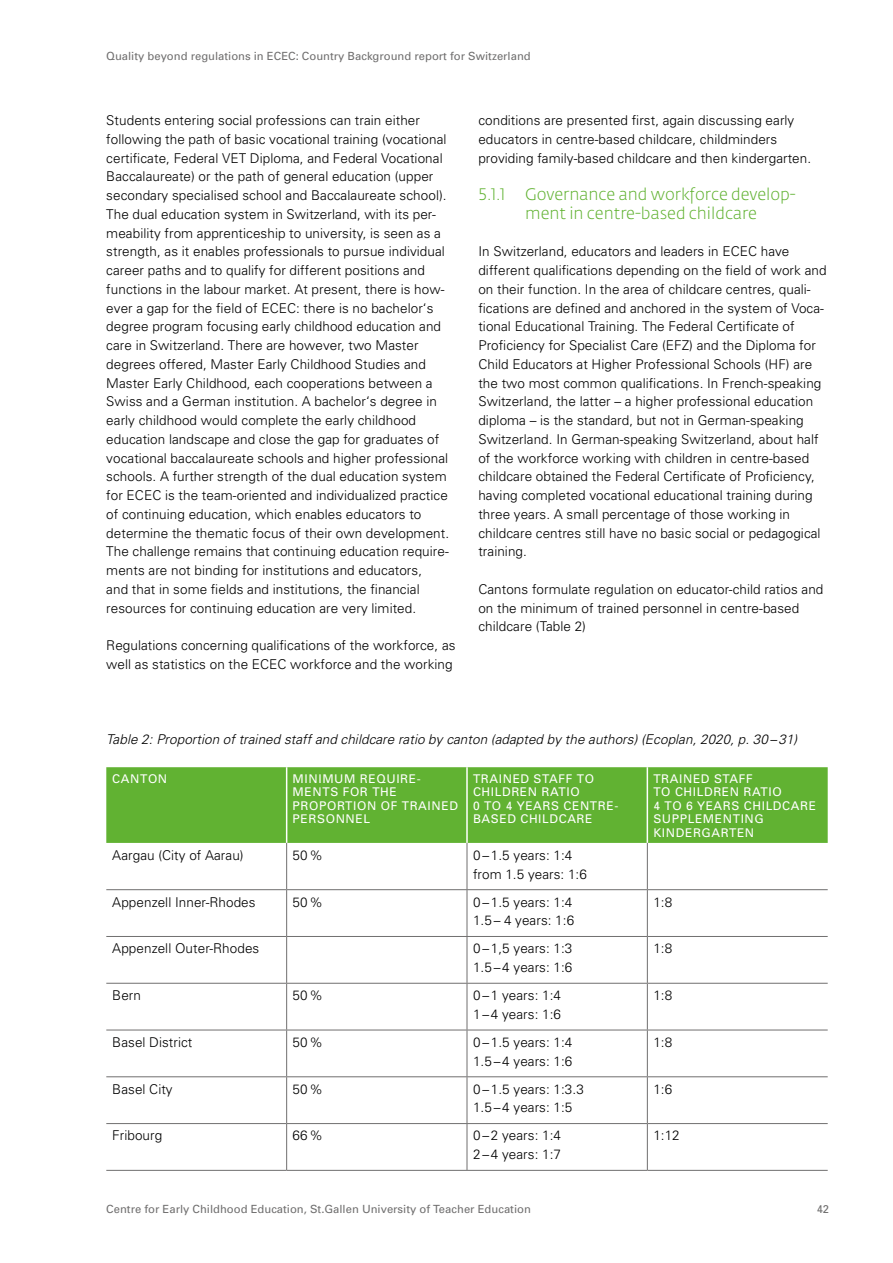
<style>
.page{position:relative;width:893px;height:1263px;background:#fff}
.page>*{position:absolute;margin:0;border:0;box-sizing:border-box;transform-origin:0 0}
._02_Headline{font:300 16.5px/18.8px "Fedra Sans Std";color:#61b232;text-align:center}
._03_Text{font:300 13.5px/18.8px "Univers";letter-spacing:.005em;color:#000}
._03_Text-2{font:italic 300 13.5px "Univers";letter-spacing:.005em;color:#000}
._03_Text-3{font:12px/13.5px "Univers";letter-spacing:.05em;color:#fff}
.t1{font:11.25px "Univers";color:#706f6f}
</style>
<div class="page">
<div style="left:106px;top:767px;width:722px;height:76px;background:#61b232"></div>
<hr style="left:286px;top:767px;width:1px;height:76px;background:#fff">
<hr style="left:466px;top:767px;width:2px;height:76px;background:#fff">
<hr style="left:647px;top:767px;width:1px;height:76px;background:#fff">
<hr style="left:286px;top:843px;width:1px;height:46px;background:#706f6f">
<hr style="left:467px;top:843px;width:1px;height:46px;background:#706f6f">
<hr style="left:647px;top:843px;width:1px;height:46px;background:#706f6f">
<hr style="left:647px;top:890px;width:1px;height:46px;background:#706f6f">
<hr style="left:647px;top:937px;width:1px;height:46px;background:#706f6f">
<hr style="left:647px;top:983px;width:1px;height:47px;background:#706f6f">
<hr style="left:647px;top:1030px;width:1px;height:46px;background:#706f6f">
<hr style="left:647px;top:1077px;width:1px;height:46px;background:#706f6f">
<hr style="left:647px;top:1124px;width:1px;height:46px;background:#706f6f">
<hr style="left:467px;top:890px;width:1px;height:46px;background:#706f6f">
<hr style="left:467px;top:937px;width:1px;height:46px;background:#706f6f">
<hr style="left:467px;top:983px;width:1px;height:47px;background:#706f6f">
<hr style="left:467px;top:1030px;width:1px;height:46px;background:#706f6f">
<hr style="left:467px;top:1077px;width:1px;height:46px;background:#706f6f">
<hr style="left:467px;top:1124px;width:1px;height:46px;background:#706f6f">
<hr style="left:286px;top:890px;width:1px;height:46px;background:#706f6f">
<hr style="left:286px;top:937px;width:1px;height:46px;background:#706f6f">
<hr style="left:286px;top:983px;width:1px;height:47px;background:#706f6f">
<hr style="left:286px;top:1030px;width:1px;height:46px;background:#706f6f">
<hr style="left:286px;top:1077px;width:1px;height:46px;background:#706f6f">
<hr style="left:286px;top:1124px;width:1px;height:46px;background:#706f6f">
<hr style="left:106px;top:936px;width:181px;height:1px;background:#706f6f">
<hr style="left:287px;top:936px;width:180px;height:1px;background:#706f6f">
<hr style="left:467px;top:936px;width:180px;height:1px;background:#706f6f">
<hr style="left:647px;top:936px;width:181px;height:1px;background:#706f6f">
<hr style="left:106px;top:983px;width:181px;height:1px;background:#706f6f">
<hr style="left:287px;top:983px;width:180px;height:1px;background:#706f6f">
<hr style="left:467px;top:983px;width:180px;height:1px;background:#706f6f">
<hr style="left:647px;top:983px;width:181px;height:1px;background:#706f6f">
<hr style="left:106px;top:1030px;width:181px;height:1px;background:#706f6f">
<hr style="left:287px;top:1030px;width:180px;height:1px;background:#706f6f">
<hr style="left:467px;top:1030px;width:180px;height:1px;background:#706f6f">
<hr style="left:647px;top:1030px;width:181px;height:1px;background:#706f6f">
<hr style="left:106px;top:1076px;width:181px;height:1px;background:#706f6f">
<hr style="left:287px;top:1076px;width:180px;height:1px;background:#706f6f">
<hr style="left:467px;top:1076px;width:180px;height:1px;background:#706f6f">
<hr style="left:647px;top:1076px;width:181px;height:1px;background:#706f6f">
<hr style="left:106px;top:1123px;width:181px;height:1px;background:#706f6f">
<hr style="left:287px;top:1123px;width:180px;height:1px;background:#706f6f">
<hr style="left:467px;top:1123px;width:180px;height:1px;background:#706f6f">
<hr style="left:647px;top:1123px;width:181px;height:1px;background:#706f6f">
<hr style="left:106px;top:1170px;width:181px;height:1px;background:#706f6f">
<hr style="left:287px;top:1170px;width:180px;height:1px;background:#706f6f">
<hr style="left:467px;top:1170px;width:180px;height:1px;background:#706f6f">
<hr style="left:647px;top:1170px;width:181px;height:1px;background:#706f6f">
<hr style="left:106px;top:889px;width:181px;height:1px;background:#706f6f">
<hr style="left:287px;top:889px;width:180px;height:1px;background:#706f6f">
<hr style="left:467px;top:889px;width:180px;height:1px;background:#706f6f">
<hr style="left:647px;top:889px;width:181px;height:1px;background:#706f6f">
<p class="t1" style="left:106px;top:49px;width:426px">Quality beyond regulations in ECEC: Country Background report for Switzerland</p>
<p class="_03_Text" style="left:106px;top:111px;width:344px">Students entering social professions can train either following the path of basic vocational training (vocational certificate, Federal VET Diploma, and Federal Vocational Baccalaureate) or the path of general education (upper secondary specialised school and Baccalaureate school).<br>The dual education system in Switzerland, with its per&shy;meability from apprenticeship to university, is seen as a strength, as it enables professionals to pursue individual career paths and to qualify for different positions and functions in the labour market. At present, there is how&shy;ever a gap for the field of ECEC: there is no bachelor‘s degree program focusing early childhood education and care in Switzerland. There are however, two Master degrees offered, Master Early Childhood Studies and Master Early Childhood, each cooperations between a Swiss and a German institution. A bachelor‘s degree in early childhood would complete the early childhood education landscape and close the gap for graduates of vocational baccalaureate schools and higher professional schools. A further strength of the dual education system for ECEC is the team-oriented and individualized practice of continuing education, which enables educators to determine the thematic focus of their own development.<br>The challenge remains that continuing education require&shy;ments are not binding for institutions and educators,<br>and that in some fields and institutions, the financial resources for continuing education are very limited.</p>
<p class="_03_Text" style="left:106px;top:636px;width:351px">Regulations concerning qualifications of the workforce, as well as statistics on the ECEC workforce and the working</p>
<p class="_03_Text" style="left:478px;top:111px;width:334px">conditions are presented first, again discussing early educators in centre-based childcare, childminders providing family-based childcare and then kindergarten.</p>
<p class="_02_Headline" style="left:478px;top:185px;width:319px">5.1.1 Governance and workforce develop&shy;ment in centre-based childcare</p>
<p class="_03_Text" style="left:478px;top:242px;width:350px">In Switzerland, educators and leaders in ECEC have different qualifications depending on the field of work and on their function. In the area of childcare centres, quali&shy;fications are defined and anchored in the system of Voca&shy;tional Educational Training. The Federal Certificate of Proficiency for Specialist Care (EFZ) and the Diploma for Child Educators at Higher Professional Schools (HF) are the two most common qualifications. In French-speaking Switzerland, the latter – a higher professional education diploma – is the standard, but not in German-speaking Switzerland. In German-speaking Switzerland, about half of the workforce working with children in centre-based childcare obtained the Federal Certificate of Proficiency, having completed vocational educational training during three years. A small percentage of those working in childcare centres still have no basic social or pedagogical training.</p>
<p class="_03_Text" style="left:478px;top:579px;width:346px">Cantons formulate regulation on educator-child ratios and on the minimum of trained personnel in centre-based childcare (Table 2)</p>
<p class="_03_Text-2" style="left:106px;top:731px;width:692px">Table 2: Proportion of trained staff and childcare ratio by canton (adapted by the authors) (Ecoplan, 2020, p. 30–31)</p>
<p class="_03_Text-3" style="left:112px;top:772px;width:57px">CANTON</p>
<p class="_03_Text-3" style="left:293px;top:772px;width:167px">MINIMUM REQUIRE-<br>MENTS FOR THE<br>PROPORTION OF TRAINED<br>PERSONNEL</p>
<p class="_03_Text-3" style="left:473px;top:772px;width:146px">TRAINED STAFF TO<br>CHILDREN RATIO<br>0 TO 4 YEARS CENTRE-<br>BASED CHILDCARE</p>
<p class="_03_Text-3" style="left:653px;top:772px;width:164px">TRAINED STAFF<br>TO CHILDREN RATIO<br>4 TO 6 YEARS CHILDCARE<br>SUPPLEMENTING<br>KINDERGARTEN</p>
<p class="_03_Text" style="left:112px;top:845px;width:133px">Aargau (City of Aarau)</p>
<p class="_03_Text" style="left:293px;top:845px;width:32px">50%</p>
<p class="_03_Text" style="left:473px;top:845px;width:101px">0–1.5 years: 1:4</p>
<p class="_03_Text" style="left:473px;top:864px;width:115px">from 1.5 years: 1:6</p>
<p class="_03_Text" style="left:112px;top:892px;width:145px">Appenzell Inner-Rhodes</p>
<p class="_03_Text" style="left:293px;top:892px;width:32px">50%</p>
<p class="_03_Text" style="left:473px;top:892px;width:101px">0–1.5 years: 1:4</p>
<p class="_03_Text" style="left:473px;top:911px;width:103px">1.5– 4 years: 1:6</p>
<p class="_03_Text" style="left:653px;top:892px;width:20px">1:8</p>
<p class="_03_Text" style="left:112px;top:939px;width:149px">Appenzell Outer-Rhodes</p>
<p class="_03_Text" style="left:473px;top:939px;width:101px">0–1,5 years: 1:3</p>
<p class="_03_Text" style="left:473px;top:957px;width:101px">1.5–4 years: 1:6</p>
<p class="_03_Text" style="left:653px;top:939px;width:20px">1:8</p>
<p class="_03_Text" style="left:112px;top:985px;width:30px">Bern</p>
<p class="_03_Text" style="left:293px;top:985px;width:32px">50%</p>
<p class="_03_Text" style="left:473px;top:985px;width:90px">0–1 years: 1:4</p>
<p class="_03_Text" style="left:473px;top:1004px;width:90px">1–4 years: 1:6</p>
<p class="_03_Text" style="left:653px;top:985px;width:20px">1:8</p>
<p class="_03_Text" style="left:112px;top:1032px;width:82px">Basel District</p>
<p class="_03_Text" style="left:293px;top:1032px;width:32px">50%</p>
<p class="_03_Text" style="left:473px;top:1032px;width:101px">0–1.5 years: 1:4</p>
<p class="_03_Text" style="left:473px;top:1051px;width:101px">1.5–4 years: 1:6</p>
<p class="_03_Text" style="left:653px;top:1032px;width:20px">1:8</p>
<p class="_03_Text" style="left:112px;top:1079px;width:62px">Basel City</p>
<p class="_03_Text" style="left:293px;top:1079px;width:32px">50%</p>
<p class="_03_Text" style="left:473px;top:1079px;width:112px">0–1.5 years: 1:3.3</p>
<p class="_03_Text" style="left:473px;top:1098px;width:101px">1.5–4 years: 1:5</p>
<p class="_03_Text" style="left:653px;top:1079px;width:20px">1:6</p>
<p class="_03_Text" style="left:112px;top:1126px;width:51px">Fribourg</p>
<p class="_03_Text" style="left:293px;top:1126px;width:32px">66%</p>
<p class="_03_Text" style="left:473px;top:1126px;width:90px">0–2 years: 1:4</p>
<p class="_03_Text" style="left:473px;top:1145px;width:90px">2–4 years: 1:7</p>
<p class="_03_Text" style="left:653px;top:1126px;width:28px">1:12</p>
<p class="t1" style="left:106px;top:1202px;width:426px">Centre for Early Childhood Education, St.Gallen University of Teacher Education</p>
<p class="t1" style="left:817px;top:1202px;width:14px">42</p>
</div>
